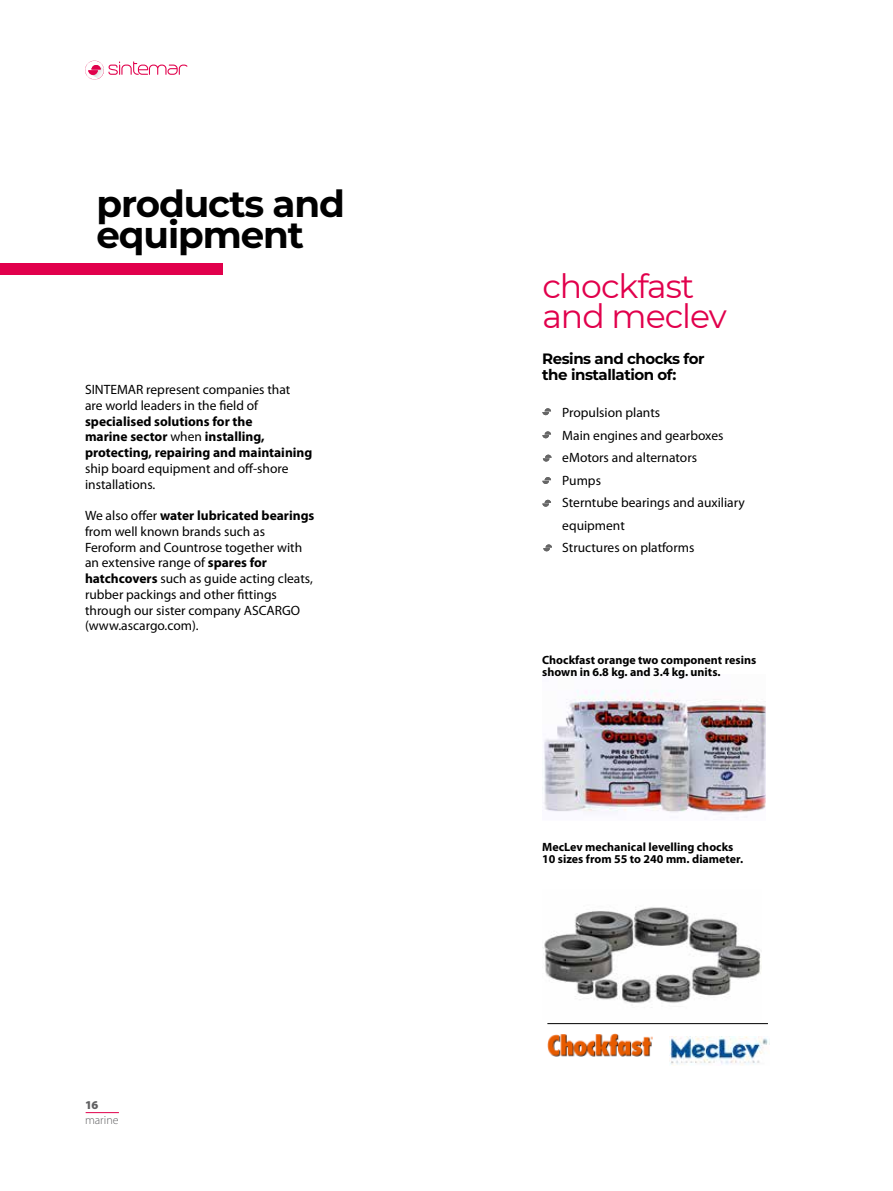
<style>
.page{position:relative;width:893px;height:1191px;background:#fff}
.page>*{position:absolute;margin:0;border:0;box-sizing:border-box;transform-origin:0 0}
.t1{font:700 37.2px/31.3px "Montserrat";letter-spacing:-.03em;color:#000}
.t2{font:33.15px/30px "Montserrat";letter-spacing:-.03em;color:#e1004c}
.t3{font:700 15px/16.5px "Montserrat";letter-spacing:-.03em;color:#000}
.t4{font:13.5px/15.8px "Myriad Pro";color:#000}
.t5{font:700 13.5px/15.8px "Myriad Pro";color:#000}
.t6{font:700 12px/12px "Myriad Pro";color:#000}
.t7{font:300 12px "Myriad Pro";color:#58585a}
.t8{font:900 12px "Myriad Pro";color:#58585a}
.s1{font-weight:400}
.s2{font-weight:700}
</style>
<div class="page">
<svg style="left:85px;top:61px;width:102px;height:19px"></svg>
<hr style="left:86px;top:1112px;width:33px;height:1px;background:#e1004c">
<img style="left:547px;top:1033px;width:106px;height:24px">
<img style="left:542px;top:690px;width:223px;height:123px">
<img style="left:543px;top:907px;width:218px;height:101px">
<hr style="left:547px;top:1023px;width:221px;height:1px;background:#000">
<img style="left:670px;top:1036px;width:98px;height:29px">
<svg style="left:542px;top:408px;width:9px;height:7px"></svg>
<svg style="left:542px;top:431px;width:9px;height:7px"></svg>
<svg style="left:542px;top:477px;width:9px;height:7px"></svg>
<svg style="left:543px;top:454px;width:9px;height:7px"></svg>
<svg style="left:542px;top:500px;width:9px;height:6px"></svg>
<div style="left:0;top:263px;width:223px;height:11px;background:#e1004c"></div>
<svg style="left:543px;top:544px;width:9px;height:7px"></svg>
<h1 class="t1" style="left:97px;top:186px;width:250px">products and equipment</h1>
<p class="t4" style="left:85px;top:381px;width:207px">SINTEMAR represent companies that are world leaders in the field of</p>
<p class="t5" style="left:85px;top:413px;width:229px">specialised solutions for the<br>marine sector <span class="s1">when</span> installing, protecting, repairing and maintaining</p>
<p class="t4" style="left:85px;top:460px;width:205px">ship board equipment and off-shore installations.</p>
<p class="t4" style="left:85px;top:507px;width:231px">We also offer <span class="s2">water lubricated bearings </span>from well known brands such as Feroform and Countrose together with an extensive range of <span class="s2">spares for hatchcovers</span> such as guide acting cleats, rubber packings and other fittings through our sister company ASCARGO (www.ascargo.com).</p>
<p class="t8" style="left:85px;top:1098px;width:15px">16</p>
<p class="t7" style="left:85px;top:1113px;width:35px">marine</p>
<h2 class="t2" style="left:542px;top:270px;width:186px">chockfast and meclev</h2>
<p class="t3" style="left:542px;top:349px;width:164px">Resins and chocks for the installation of:</p>
<p class="t4" style="left:562px;top:401px;width:184px;line-height:22.5px">Propulsion plants<br>Main engines and gearboxes eMotors and alternators<br>Pumps<br>Sterntube bearings and auxiliary equipment<br>Structures on platforms</p>
<p class="t6" style="left:542px;top:653px;width:216px">Chockfast orange two component resins shown in 6.8 kg. and 3.4 kg. units.</p>
<p class="t6" style="left:542px;top:840px;width:203px">MecLev mechanical levelling chocks<br>10 sizes from 55 to 240 mm. diameter.</p>
</div>
